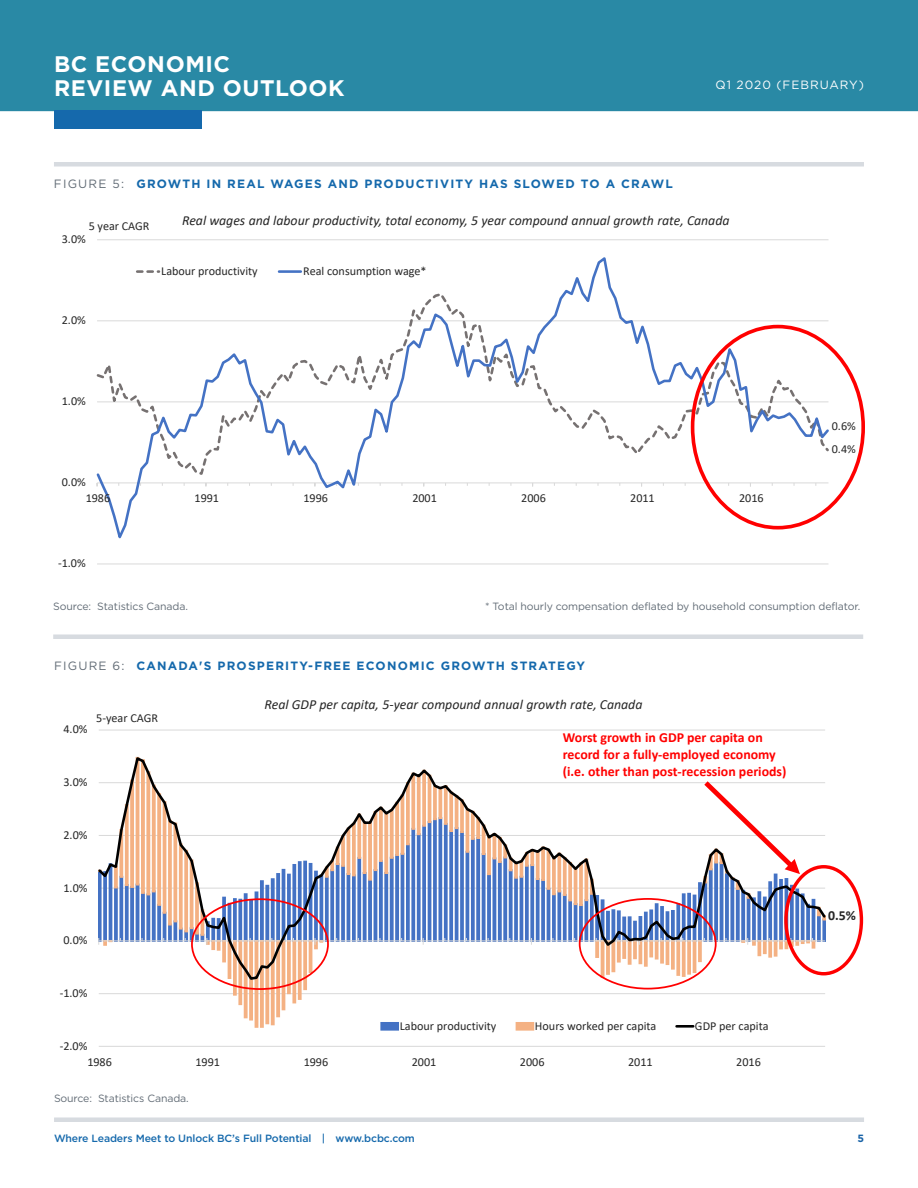
<style>
.page{position:relative;width:918px;height:1188px;background:#fff}
.page>*{position:absolute;margin:0;border:0;box-sizing:border-box;transform-origin:0 0}
.t1{font:700 22.5px/24px "Gotham";letter-spacing:.025em;color:#fff}
.t2{font:italic 13.8px "Calibri";letter-spacing:-.005em;color:#262626}
.t3{font:700 13.8px/16.6px "Calibri";color:#f00}
.t4{font:700 13.8px "Calibri";color:#262626}
.t5{font:12.15px "Calibri";letter-spacing:-.005em;color:#262626}
.t6{font:700 12px "Gotham";letter-spacing:.1em;color:#1569ac}
.t7{font:12px "Gotham";letter-spacing:.08em;color:#fff}
.t8{font:10.5px "Gotham";letter-spacing:-.01em;color:#616b75}
.t9{font:500 10.5px "Gotham";letter-spacing:-.01em;color:#1569ac}
.t10{font:700 10.5px "Gotham";color:#1963a7}
.s1{font-weight:400;color:#616b75}
</style>
<div class="page">
<div style="left:0;top:0;width:918px;height:111px;background:#2989a5"></div>
<div style="left:54px;top:110px;width:148px;height:19px;background:#1569ac"></div>
<div style="left:53px;top:634px;width:810px;height:5px;background:#d7dbe0"></div>
<hr style="left:97px;top:564px;width:731px;height:1px;background:#d9d9d9">
<hr style="left:97px;top:239px;width:731px;height:1px;background:#d9d9d9">
<svg style="left:97px;top:257px;width:732px;height:282px"></svg>
<svg style="left:137px;top:270px;width:22px;height:3px"></svg>
<hr style="left:279px;top:270px;width:22px;height:3px;background:#4472c4">
<div style="left:691px;top:325px;width:174px;height:205px;border:4px solid #f00;border-radius:50%"></div>
<hr style="left:54px;top:162px;width:810px;height:4px;background:#d7dbe0">
<hr style="left:54px;top:1118px;width:810px;height:4px;background:#d7dbe0">
<hr style="left:99px;top:1046px;width:726px;height:1px;background:#d9d9d9">
<hr style="left:99px;top:730px;width:726px;height:1px;background:#d9d9d9">
<svg style="left:99px;top:981px;width:726px;height:48px"></svg>
<svg style="left:99px;top:756px;width:727px;height:225px"></svg>
<div style="left:381px;top:1023px;width:17px;height:7px;background:#4472c4"></div>
<div style="left:380px;top:1022px;width:19px;height:9px;border:2px solid #4472c4"></div>
<div style="left:516px;top:1022px;width:18px;height:9px;background:#f4b183;border:2px solid #f4b183"></div>
<hr style="left:677px;top:1025px;width:16px;height:3px;background:#000">
<div style="left:784px;top:865px;width:79px;height:110px;border:3px solid #f00;border-radius:50%"></div>
<svg style="left:699px;top:776px;width:101px;height:98px"></svg>
<div style="left:191px;top:898px;width:138px;height:92px;border:2px solid #f00;border-radius:50%"></div>
<div style="left:579px;top:898px;width:138px;height:92px;border:2px solid #f00;border-radius:50%"></div>
<p class="t1" style="left:54px;top:52px;width:292px">BC ECONOMIC<br>REVIEW AND OUTLOOK</p>
<p class="t6" style="left:54px;top:176px;width:620px"><span class="s1">FIGURE 5:</span> GROWTH IN REAL WAGES AND PRODUCTIVITY HAS SLOWED TO A CRAWL</p>
<p class="t7" style="left:716px;top:77px;width:150px">Q1 2020 (FEBRUARY)</p>
<p class="t5" style="left:89px;top:218px;width:62px">5 year CAGR</p>
<p class="t2" style="left:182px;top:211px;width:549px">Real wages and labour productivity, total economy, 5 year compound annual growth rate, Canada</p>
<p class="t5" style="left:62px;top:231px;width:26px">3.0%</p>
<p class="t5" style="left:62px;top:312px;width:26px">2.0%</p>
<p class="t5" style="left:62px;top:393px;width:26px">1.0%</p>
<p class="t5" style="left:62px;top:474px;width:26px">0.0%</p>
<p class="t5" style="left:161px;top:263px;width:98px">Labour productivity</p>
<p class="t5" style="left:303px;top:263px;width:125px">Real consumption wage*</p>
<p class="t5" style="left:86px;top:490px;width:26px">1986</p>
<p class="t5" style="left:195px;top:490px;width:26px">1991</p>
<p class="t5" style="left:304px;top:490px;width:26px">1996</p>
<p class="t5" style="left:412px;top:490px;width:26px">2001</p>
<p class="t5" style="left:521px;top:490px;width:26px">2006</p>
<p class="t5" style="left:630px;top:490px;width:26px">2011</p>
<p class="t5" style="left:739px;top:490px;width:26px">2016</p>
<p class="t5" style="left:58px;top:555px;width:29px">-1.0%</p>
<p class="t5" style="left:832px;top:418px;width:26px">0.6%</p>
<p class="t5" style="left:832px;top:441px;width:26px">0.4%</p>
<p class="t8" style="left:53px;top:599px;width:136px">Source: Statistics Canada.</p>
<p class="t8" style="left:485px;top:599px;width:377px">* Total hourly compensation deflated by household consumption deflator.</p>
<p class="t6" style="left:54px;top:658px;width:533px"><span class="s1">FIGURE 6:</span> CANADA'S PROSPERITY-FREE ECONOMIC GROWTH STRATEGY</p>
<p class="t5" style="left:63px;top:721px;width:26px">4.0%</p>
<p class="t5" style="left:96px;top:710px;width:63px">5-year CAGR</p>
<p class="t5" style="left:63px;top:774px;width:26px">3.0%</p>
<p class="t5" style="left:63px;top:826px;width:26px">2.0%</p>
<p class="t5" style="left:63px;top:879px;width:26px">1.0%</p>
<p class="t5" style="left:63px;top:932px;width:26px">0.0%</p>
<p class="t5" style="left:60px;top:985px;width:29px">-1.0%</p>
<p class="t5" style="left:60px;top:1037px;width:29px">-2.0%</p>
<p class="t2" style="left:264px;top:694px;width:380px">Real GDP per capita, 5-year compound annual growth rate, Canada</p>
<p class="t3" style="left:563px;top:729px;width:225px">Worst growth in GDP per capita on record for a fully-employed economy (i.e. other than post-recession periods)</p>
<p class="t5" style="left:400px;top:1017px;width:98px">Labour productivity</p>
<p class="t5" style="left:535px;top:1017px;width:123px">Hours worked per capita</p>
<p class="t5" style="left:695px;top:1017px;width:75px">GDP per capita</p>
<p class="t5" style="left:87px;top:1053px;width:26px">1986</p>
<p class="t5" style="left:196px;top:1053px;width:26px">1991</p>
<p class="t5" style="left:304px;top:1053px;width:26px">1996</p>
<p class="t5" style="left:412px;top:1053px;width:26px">2001</p>
<p class="t5" style="left:520px;top:1053px;width:26px">2006</p>
<p class="t5" style="left:628px;top:1053px;width:26px">2011</p>
<p class="t5" style="left:736px;top:1053px;width:26px">2016</p>
<p class="t8" style="left:54px;top:1092px;width:136px">Source: Statistics Canada.</p>
<p class="t9" style="left:54px;top:1132px;width:362px">Where Leaders Meet to Unlock BC’s Full Potential | www.bcbc.com</p>
<p class="t4" style="left:828px;top:905px;width:29px">0.5%</p>
<p class="t10" style="left:857px;top:1132px;width:8px">5</p>
</div>
